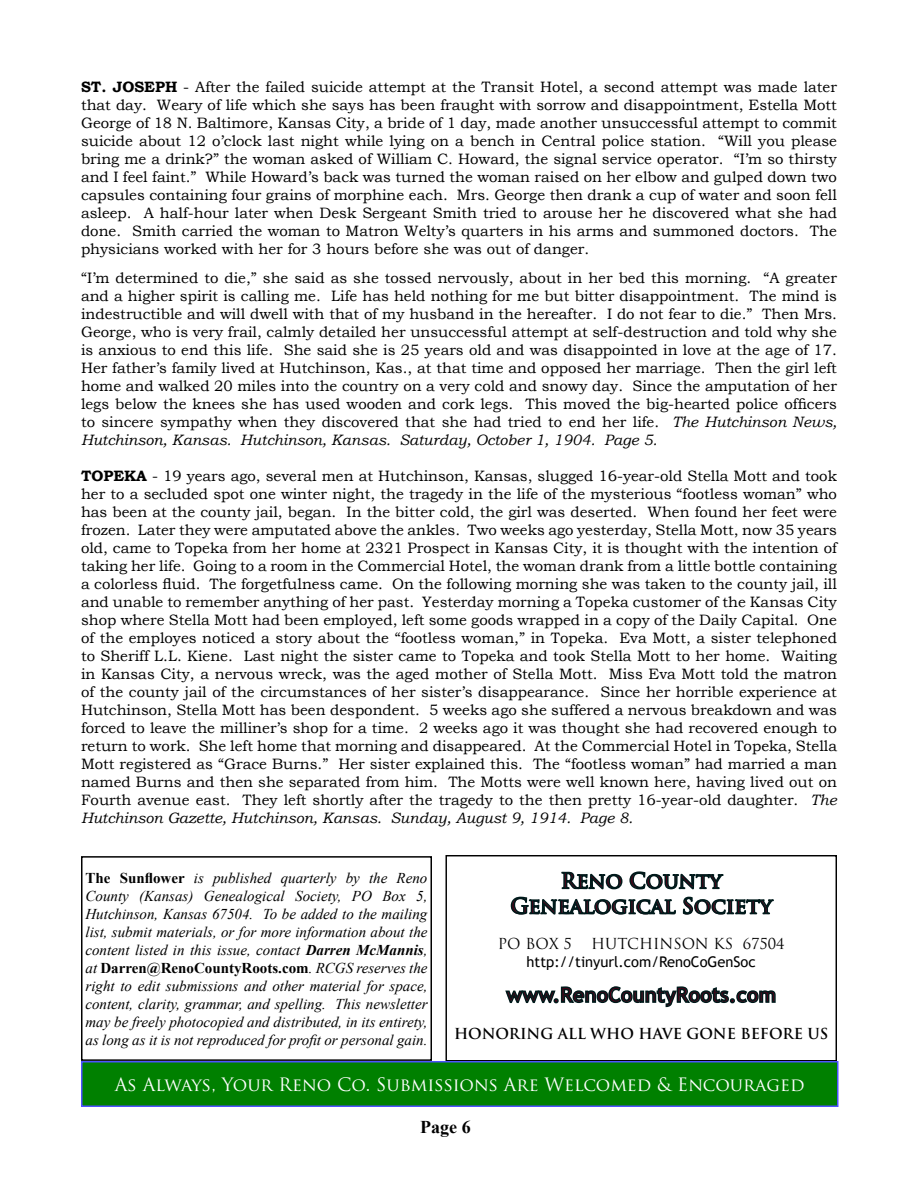
<style>
.page{position:relative;width:918px;height:1188px;background:#fff}
.page>*{position:absolute;margin:0;border:0;box-sizing:border-box;transform-origin:0 0}
.t1{font:700 21px/25.2px "Trajan Pro";color:#490016;text-align:center}
.t2{font:700 20.7px "Trebuchet MS";color:#490016}
.t3{font:18px "Trajan Pro";color:#fff}
.t4{font:700 18px "Times New Roman";color:#000}
.t5{font:15px/18px "Bookman Old Style";color:#000;text-align:justify}
.t6{font:italic 15px/18px "Times New Roman";color:#000;text-align:justify}
.t7{font:14.7px "Trebuchet MS";color:#000}
.t8{font:700 14.7px "Trajan Pro";color:#000}
.t9{font:14.7px "Trajan Pro";color:#000}
.s1{font-weight:700}
.s2{font-style:italic}
.s3{font-weight:700;font-style:normal}
</style>
<div class="page">
<svg style="left:505px;top:871px;width:271px;height:137px"></svg>
<div style="left:445px;top:855px;width:392px;height:206px;border:1px solid #000"></div>
<div style="left:81px;top:856px;width:351px;height:205px;border:2px solid #000"></div>
<div style="left:82px;top:1062px;width:756px;height:44px;background:#008000"></div>
<div style="left:81px;top:1061px;width:757px;height:46px;border:2px solid #4e52fe"></div>
<p class="t5" style="left:81px;top:78px;width:758px"><span class="s1">ST. JOSEPH</span> - After the failed suicide attempt at the Transit Hotel, a second attempt was made later that day. Weary of life which she says has been fraught with sorrow and disappointment, Estella Mott George of 18 N. Baltimore, Kansas City, a bride of 1 day, made another unsuccessful attempt to commit suicide about 12 o’clock last night while lying on a bench in Central police station. “Will you please bring me a drink?” the woman asked of William C. Howard, the signal service operator. “I’m so thirsty and I feel faint.” While Howard’s back was turned the woman raised on her elbow and gulped down two capsules containing four grains of morphine each. Mrs. George then drank a cup of water and soon fell asleep. A half-hour later when Desk Sergeant Smith tried to arouse her he discovered what she had done. Smith carried the woman to Matron Welty’s quarters in his arms and summoned doctors. The physicians worked with her for 3 hours before she was out of danger.</p>
<p class="t5" style="left:81px;top:268px;width:758px">“I’m determined to die,” she said as she tossed nervously, about in her bed this morning. “A greater and a higher spirit is calling me. Life has held nothing for me but bitter disappointment. The mind is indestructible and will dwell with that of my husband in the hereafter. I do not fear to die.” Then Mrs.<br>George, who is very frail, calmly detailed her unsuccessful attempt at self-destruction and told why she is anxious to end this life. She said she is 25 years old and was disappointed in love at the age of 17.<br>Her father’s family lived at Hutchinson, Kas., at that time and opposed her marriage. Then the girl left home and walked 20 miles into the country on a very cold and snowy day. Since the amputation of her legs below the knees she has used wooden and cork legs. This moved the big-hearted police officers to sincere sympathy when they discovered that she had tried to end her life. <span class="s2">The Hutchinson News, Hutchinson, Kansas. Hutchinson, Kansas. Saturday, October 1, 1904. Page 5.</span></p>
<p class="t5" style="left:81px;top:466px;width:758px"><span class="s1">TOPEKA</span> - 19 years ago, several men at Hutchinson, Kansas, slugged 16-year-old Stella Mott and took her to a secluded spot one winter night, the tragedy in the life of the mysterious “footless woman” who has been at the county jail, began. In the bitter cold, the girl was deserted. When found her feet were frozen. Later they were amputated above the ankles. Two weeks ago yesterday, Stella Mott, now 35 years old, came to Topeka from her home at 2321 Prospect in Kansas City, it is thought with the intention of taking her life. Going to a room in the Commercial Hotel, the woman drank from a little bottle containing a colorless fluid. The forgetfulness came. On the following morning she was taken to the county jail, ill and unable to remember anything of her past. Yesterday morning a Topeka customer of the Kansas City shop where Stella Mott had been employed, left some goods wrapped in a copy of the Daily Capital. One of the employes noticed a story about the “footless woman,” in Topeka. Eva Mott, a sister telephoned to Sheriff L.L. Kiene. Last night the sister came to Topeka and took Stella Mott to her home. Waiting in Kansas City, a nervous wreck, was the aged mother of Stella Mott. Miss Eva Mott told the matron of the county jail of the circumstances of her sister’s disappearance. Since her horrible experience at Hutchinson, Stella Mott has been despondent. 5 weeks ago she suffered a nervous breakdown and was forced to leave the milliner’s shop for a time. 2 weeks ago it was thought she had recovered enough to return to work. She left home that morning and disappeared. At the Commercial Hotel in Topeka, Stella Mott registered as “Grace Burns.” Her sister explained this. The “footless woman” had married a man named Burns and then she separated from him. The Motts were well known here, having lived out on Fourth avenue east. They left shortly after the tragedy to the then pretty 16-year-old daughter. <span class="s2">The Hutchinson Gazette, Hutchinson, Kansas. Sunday, August 9, 1914. Page 8.</span></p>
<h1 class="t1" style="left:510px;top:868px;width:263px">Reno County<br>Genealogical Society</h1>
<p class="t9" style="left:498px;top:934px;width:76px">PO BOX 5</p>
<p class="t9" style="left:591px;top:934px;width:195px">HUTCHINSON KS 67504</p>
<p class="t7" style="left:527px;top:952px;width:231px">http://tinyurl.com/RenoCoGenSoc</p>
<h2 class="t2" style="left:506px;top:982px;width:272px">www.RenoCountyRoots.com</h2>
<p class="t8" style="left:454px;top:1025px;width:376px">HONORING ALL WHO HAVE GONE BEFORE US</p>
<p class="t6" style="left:86px;top:868px;width:344px"><span class="s3">The Sunflower</span> is published quarterly by the Reno County (Kansas) Genealogical Society, PO Box 5, Hutchinson, Kansas 67504. To be added to the mailing list, submit materials, or for more information about the content listed in this issue, contact <span class="s1">Darren McMannis</span>, at <span class="s3">Darren@RenoCountyRoots.com</span>. RCGS reserves the right to edit submissions and other material for space, content, clarity, grammar, and spelling. This newsletter may be freely photocopied and distributed, in its entirety, as long as it is not reproduced for profit or personal gain.</p>
<p class="t3" style="left:115px;top:1073px;width:691px">As Always, Your Reno Co. Submissions Are Welcomed &amp; Encouraged</p>
<p class="t4" style="left:420px;top:1114px;width:52px">Page 6</p>
</div>
